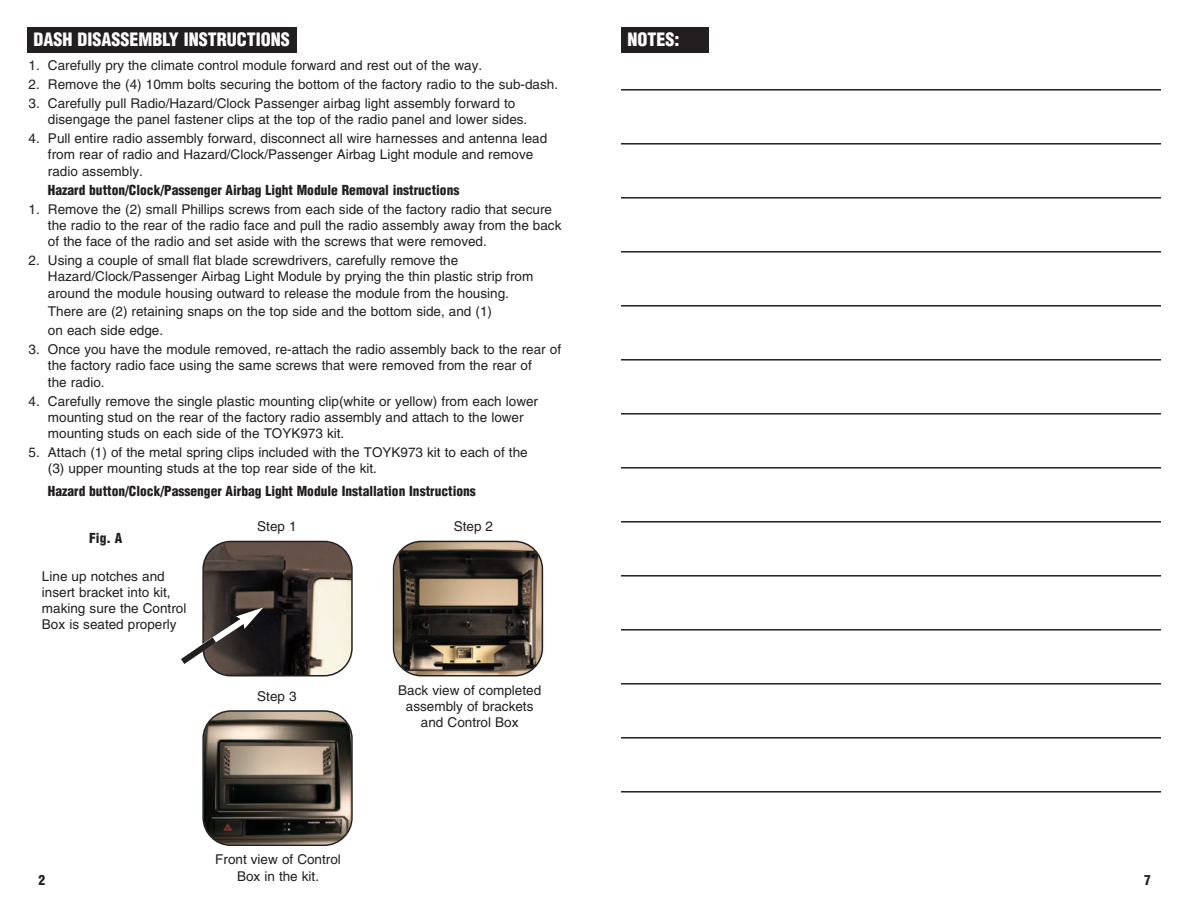
<style>
.page{position:relative;width:1188px;height:918px;background:#fff}
.page>*{position:absolute;margin:0;border:0;box-sizing:border-box;transform-origin:0 0}
.t1{font:900 condensed 18px "Helvetica";color:#fff}
.t2{font:13.5px/16.2px "Helvetica";color:#231f20}
.t3{font:900 condensed 13.5px "Helvetica";color:#231f20}
</style>
<div class="page">
<div style="left:27px;top:27px;width:270px;height:25px;background:#231f20"></div>
<div style="left:621px;top:27px;width:88px;height:25px;background:#231f20"></div>
<hr style="left:621px;top:89px;width:540px;height:2px;background:#231f20">
<hr style="left:621px;top:143px;width:540px;height:2px;background:#231f20">
<hr style="left:621px;top:197px;width:540px;height:2px;background:#231f20">
<hr style="left:621px;top:251px;width:540px;height:2px;background:#231f20">
<hr style="left:621px;top:305px;width:540px;height:2px;background:#231f20">
<hr style="left:621px;top:359px;width:540px;height:2px;background:#231f20">
<hr style="left:621px;top:413px;width:540px;height:2px;background:#231f20">
<hr style="left:621px;top:467px;width:540px;height:2px;background:#231f20">
<hr style="left:621px;top:521px;width:540px;height:2px;background:#231f20">
<hr style="left:621px;top:575px;width:540px;height:2px;background:#231f20">
<hr style="left:621px;top:629px;width:540px;height:2px;background:#231f20">
<hr style="left:621px;top:683px;width:540px;height:2px;background:#231f20">
<hr style="left:621px;top:737px;width:540px;height:2px;background:#231f20">
<hr style="left:621px;top:791px;width:540px;height:2px;background:#231f20">
<svg style="left:181px;top:541px;width:172px;height:135px"></svg>
<svg style="left:393px;top:541px;width:150px;height:135px;background:#605549"></svg>
<svg style="left:202px;top:710px;width:151px;height:136px;background:#645c53"></svg>
<h1 class="t1" style="left:33px;top:32px;width:258px">DASH DISASSEMBLY INSTRUCTIONS</h1>
<p class="t2" style="left:28px;top:59px;width:455px">1. Carefully pry the climate control module forward and rest out of the way.</p>
<p class="t2" style="left:29px;top:78px;width:531px">2. Remove the (4) 10mm bolts securing the bottom of the factory radio to the sub-dash.</p>
<p class="t2" style="left:48px;top:97px;width:481px;text-indent:-19px">3. Carefully pull Radio/Hazard/Clock Passenger airbag light assembly forward to disengage the panel fastener clips at the top of the radio panel and lower sides.</p>
<p class="t2" style="left:48px;top:132px;width:501px;text-indent:-19px">4. Pull entire radio assembly forward, disconnect all wire harnesses and antenna lead from rear of radio and Hazard/Clock/Passenger Airbag Light module and remove radio assembly.</p>
<p class="t3" style="left:48px;top:184px;width:413px">Hazard button/Clock/Passenger Airbag Light Module Removal instructions</p>
<p class="t2" style="left:48px;top:202px;width:515px;text-indent:-19px">1. Remove the (2) small Phillips screws from each side of the factory radio that secure the radio to the rear of the radio face and pull the radio assembly away from the back of the face of the radio and set aside with the screws that were removed.</p>
<p class="t2" style="left:48px;top:254px;width:487px;text-indent:-19px">2. Using a couple of small flat blade screwdrivers, carefully remove the<br>Hazard/Clock/Passenger Airbag Light Module by prying the thin plastic strip from around the module housing outward to release the module from the housing.</p>
<p class="t2" style="left:48px;top:304px;width:446px;line-height:18.9px">There are (2) retaining snaps on the top side and the bottom side, and (1) on each side edge.</p>
<p class="t2" style="left:48px;top:343px;width:515px;text-indent:-19px">3. Once you have the module removed, re-attach the radio assembly back to the rear of the factory radio face using the same screws that were removed from the rear of<br>the radio.</p>
<p class="t2" style="left:48px;top:394px;width:492px;text-indent:-19px">4. Carefully remove the single plastic mounting clip(white or yellow) from each lower mounting stud on the rear of the factory radio assembly and attach to the lower mounting studs on each side of the TOYK973 kit.</p>
<p class="t2" style="left:48px;top:445px;width:481px;text-indent:-19px">5. Attach (1) of the metal spring clips included with the TOYK973 kit to each of the (3) upper mounting studs at the top rear side of the kit.</p>
<p class="t3" style="left:48px;top:486px;width:429px">Hazard button/Clock/Passenger Airbag Light Module Installation Instructions</p>
<p class="t3" style="left:89px;top:533px;width:34px">Fig. A</p>
<p class="t2" style="left:257px;top:519px;width:41px">Step 1</p>
<p class="t2" style="left:454px;top:519px;width:41px">Step 2</p>
<p class="t2" style="left:42px;top:569px;width:146px">Line up notches and insert bracket into kit, making sure the Control<br>Box is seated properly</p>
<p class="t2" style="left:257px;top:689px;width:41px">Step 3</p>
<p class="t2" style="left:398px;top:683px;width:144px;text-align:center">Back view of completed assembly of brackets and Control Box</p>
<h1 class="t1" style="left:627px;top:32px;width:54px">NOTES:</h1>
<p class="t2" style="left:215px;top:853px;width:127px;text-align:center">Front view of Control<br>Box in the kit.</p>
<p class="t3" style="left:39px;top:874px;width:8px">2</p>
<p class="t3" style="left:1144px;top:874px;width:8px">7</p>
</div>
